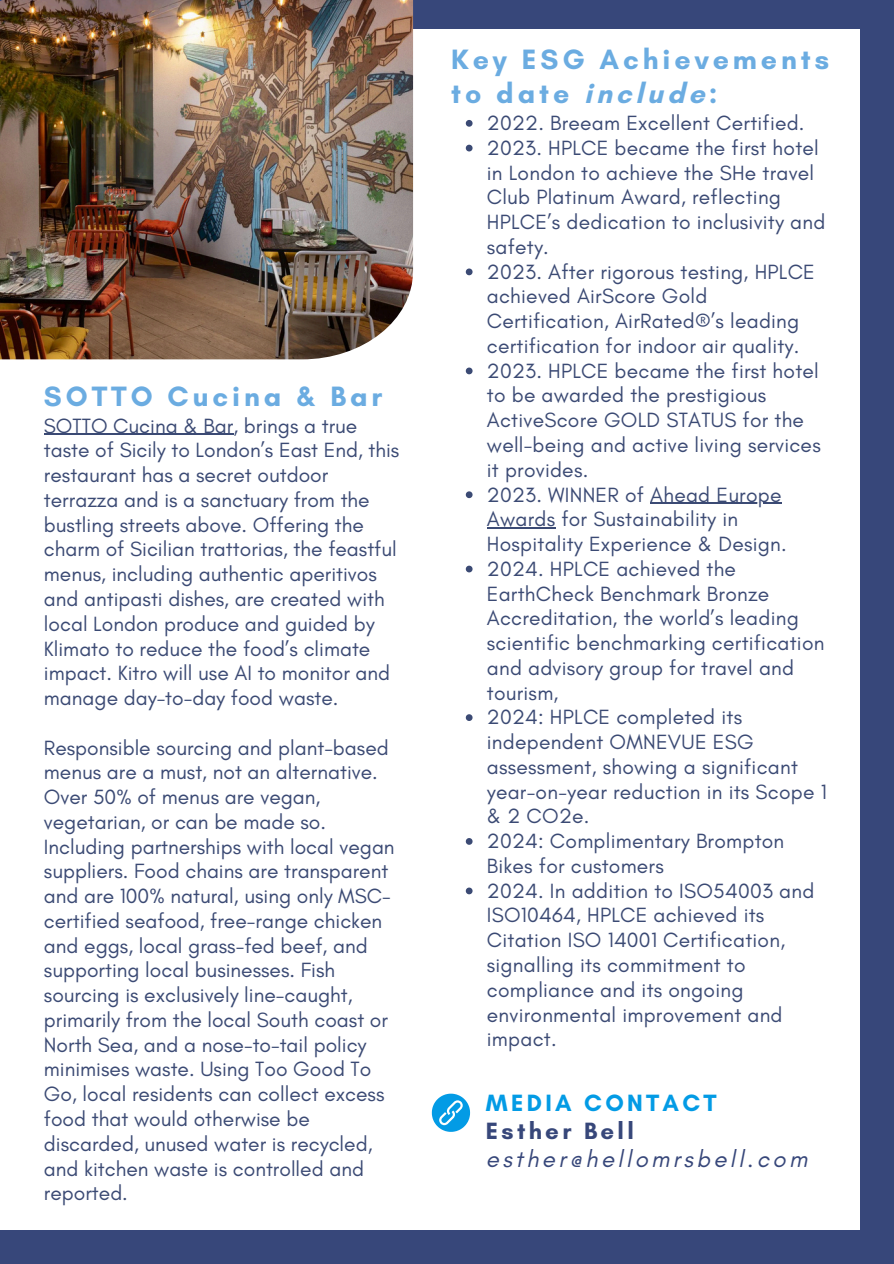
<style>
.page{position:relative;width:894px;height:1264px;background:#fff}
.page>*{position:absolute;margin:0;border:0;box-sizing:border-box;transform-origin:0 0}
.t1{font:700 28.5px/33.8px "Glacial Indifference";letter-spacing:.135em;color:#6bace1}
.t2{font:italic 24px/28.2px "Glacial Indifference";letter-spacing:.135em;color:#37477a}
.t3{font:21px/24.8px "Glacial Indifference";letter-spacing:.01em;color:#3b4a74}
.s1{font-weight:700;font-style:normal;color:#039be5}
.s2{font-weight:700;font-style:normal}
</style>
<div class="page">
<div style="left:0;top:0;width:893px;height:1263px;background:#37477a"></div>
<div style="left:0;top:29px;width:858px;height:1201px;background:#fff"></div>
<img style="left:0;top:0;width:413px;height:359px">
<hr style="left:44px;top:434px;width:189px;height:1px;background:#3b4a74">
<svg style="left:465px;top:120px;width:7px;height:7px"></svg>
<svg style="left:465px;top:145px;width:7px;height:6px"></svg>
<svg style="left:465px;top:268px;width:7px;height:7px"></svg>
<svg style="left:465px;top:367px;width:7px;height:7px"></svg>
<svg style="left:465px;top:491px;width:7px;height:7px"></svg>
<hr style="left:650px;top:502px;width:131px;height:2px;background:#3b4a74">
<hr style="left:486px;top:527px;width:69px;height:1px;background:#3b4a74">
<svg style="left:465px;top:565px;width:7px;height:7px"></svg>
<svg style="left:465px;top:714px;width:7px;height:7px"></svg>
<svg style="left:465px;top:838px;width:7px;height:6px"></svg>
<svg style="left:465px;top:887px;width:7px;height:7px"></svg>
<svg style="left:431px;top:1093px;width:40px;height:39px"></svg>
<p class="t1" style="left:44px;top:379px;width:340px">SOTTO Cucina &amp; Bar</p>
<p class="t3" style="left:44px;top:413px;width:357px">SOTTO Cucina &amp; Bar, brings a true taste of Sicily to London’s East End, this restaurant has a secret outdoor terrazza and is a sanctuary from the bustling streets above. Offering the charm of Sicilian trattorias, the feastful menus, including authentic aperitivos and antipasti dishes, are created with local London produce and guided by Klimato to reduce the food’s climate impact. Kitro will use AI to monitor and manage day-to-day food waste.</p>
<p class="t3" style="left:44px;top:734px;width:352px">Responsible sourcing and plant-based menus are a must, not an alternative.<br>Over 50% of menus are vegan, vegetarian, or can be made so.<br>Including partnerships with local vegan suppliers. Food chains are transparent and are 100% natural, using only MSC&shy;certified seafood, free-range chicken and eggs, local grass-fed beef, and supporting local businesses. Fish sourcing is exclusively line-caught, primarily from the local South coast or North Sea, and a nose-to-tail policy minimises waste. Using Too Good To Go, local residents can collect excess food that would otherwise be discarded, unused water is recycled, and kitchen waste is controlled and reported.</p>
<h1 class="t1" style="left:451px;top:42px;width:379px">Key ESG Achievements to date include:</h1>
<p class="t3" style="left:486px;top:110px;width:319px">2022. Breeam Excellent Certified.</p>
<p class="t3" style="left:486px;top:135px;width:340px">2023. HPLCE became the first hotel in London to achieve the SHe travel<br>Club Platinum Award, reflecting<br>HPLCE’s dedication to inclusivity and safety.</p>
<p class="t3" style="left:486px;top:259px;width:329px">2023. After rigorous testing, HPLCE achieved AirScore Gold Certification, AirRated®’s leading certification for indoor air quality.</p>
<p class="t3" style="left:486px;top:358px;width:335px">2023. HPLCE became the first hotel to be awarded the prestigious<br>ActiveScore GOLD STATUS for the well-being and active living services it provides.</p>
<p class="t3" style="left:486px;top:482px;width:296px">2023. WINNER of Ahead Europe</p>
<p class="t3" style="left:486px;top:506px;width:301px">Awards for Sustainability in<br>Hospitality Experience &amp; Design.<br>2024. HPLCE achieved the</p>
<p class="t3" style="left:486px;top:581px;width:339px">EarthCheck Benchmark Bronze<br>Accreditation, the world’s leading scientific benchmarking certification and advisory group for travel and tourism,<br>2024: HPLCE completed its</p>
<p class="t3" style="left:486px;top:729px;width:341px">independent OMNEVUE ESG assessment, showing a significant year-on-year reduction in its Scope 1 &amp; 2 CO2e.<br>2024: Complimentary Brompton</p>
<p class="t3" style="left:486px;top:853px;width:329px">Bikes for customers<br>2024. In addition to ISO54003 and</p>
<p class="t3" style="left:486px;top:902px;width:300px">ISO10464, HPLCE achieved its<br>Citation ISO 14001 Certification, signalling its commitment to compliance and its ongoing environmental improvement and impact.</p>
<h2 class="t2" style="left:486px;top:1088px;width:323px"><span class="s1">MEDIA CONTACT<br></span><span class="s2">Esther Bell </span>esther@hellomrsbell.com</h2>
</div>
